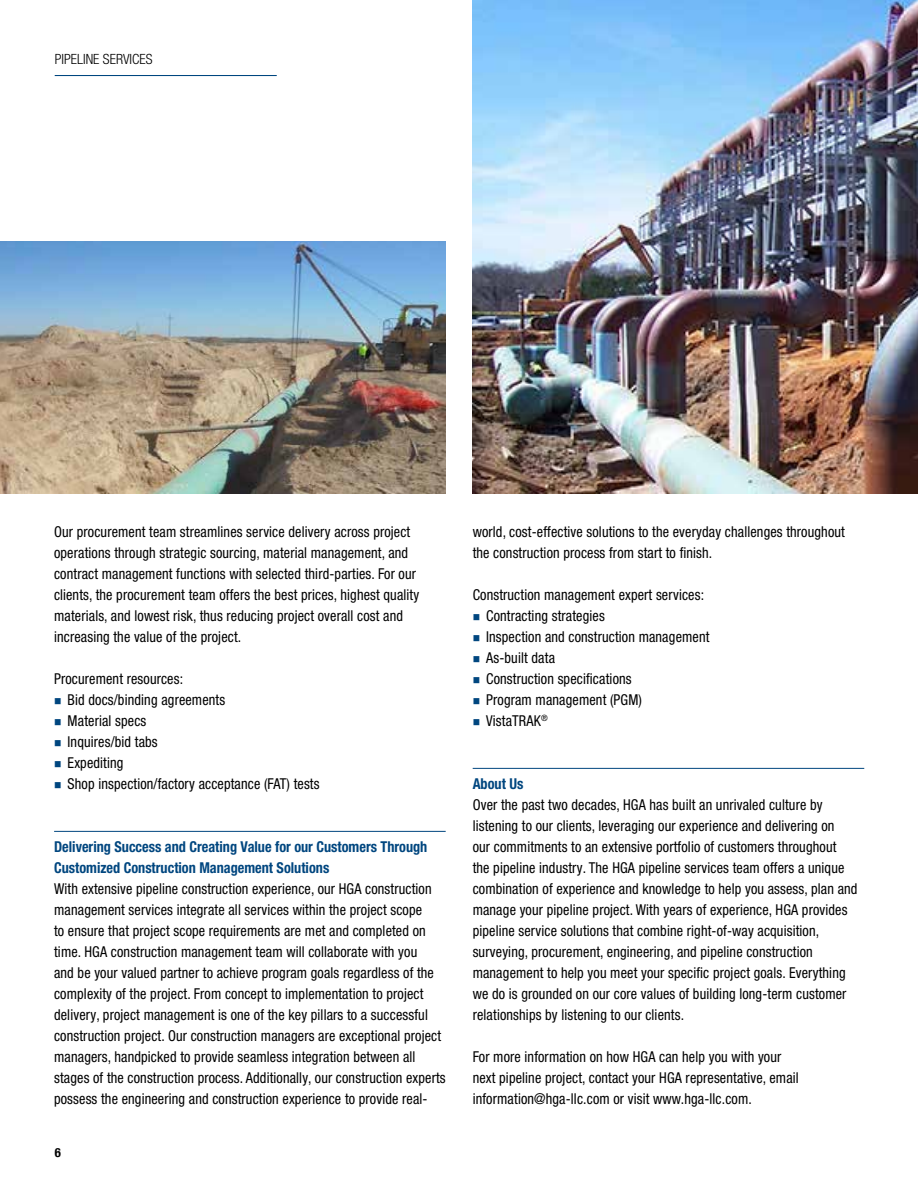
<style>
.page{position:relative;width:918px;height:1188px;background:#fff}
.page>*{position:absolute;margin:0;border:0;box-sizing:border-box;transform-origin:0 0}
.t1{font:condensed 15px/21px "Helvetica Neue LT Pro";letter-spacing:.01em;color:#000;scale:.95 1}
.t2{font:700 condensed 15px/21px "Helvetica Neue LT Pro";color:#00467f;scale:.95 1}
.t3{font:300 condensed 14.1px "Helvetica Neue LT Pro";color:#000}
.t4{font:700 condensed 12.75px "Helvetica Neue";color:#000}
</style>
<div class="page">
<hr style="left:55px;top:75px;width:222px;height:1px;background:#00467f">
<img style="left:473px;top:0;width:445px;height:494px">
<hr style="left:54px;top:831px;width:392px;height:1px;background:#00467f">
<hr style="left:473px;top:768px;width:391px;height:1px;background:#00467f">
<img style="left:0;top:242px;width:446px;height:252px">
<p class="t3" style="left:55px;top:51px;width:99px">PIPELINE SERVICES</p>
<p class="t1" style="left:54px;top:521px;width:386px">Our procurement team streamlines service delivery across project operations through strategic sourcing, material management, and contract management functions with selected third-parties. For our clients, the procurement team offers the best prices, highest quality materials, and lowest risk, thus reducing project overall cost and increasing the value of the project.</p>
<p class="t1" style="left:68px;top:668px;width:267px;text-indent:-14px">Procurement resources:<br>Bid docs/binding agreements<br>Material specs<br>Inquires/bid tabs<br>Expediting<br>Shop inspection/factory acceptance (FAT) tests</p>
<p class="t2" style="left:54px;top:836px;width:394px">Delivering Success and Creating Value for our Customers Through<br>Customized Construction Management Solutions</p>
<p class="t1" style="left:54px;top:878px;width:414px">With extensive pipeline construction experience, our HGA construction management services integrate all services within the project scope<br>to ensure that project scope requirements are met and completed on time. HGA construction management team will collaborate with you<br>and be your valued partner to achieve program goals regardless of the complexity of the project. From concept to implementation to project delivery, project management is one of the key pillars to a successful construction project. Our construction managers are exceptional project managers, handpicked to provide seamless integration between all stages of the construction process. Additionally, our construction experts possess the engineering and construction experience to provide real-</p>
<p class="t4" style="left:55px;top:1142px;width:8px">6</p>
<p class="t1" style="left:473px;top:521px;width:393px">world, cost-effective solutions to the everyday challenges throughout the construction process from start to finish.</p>
<p class="t1" style="left:486px;top:584px;width:237px;text-indent:-14px">Construction management expert services:<br>Contracting strategies<br>Inspection and construction management<br>As-built data<br>Construction specifications<br>Program management (PGM)<br>VistaTRAK<sup>®</sup></p>
<p class="t2" style="left:473px;top:773px;width:55px">About Us</p>
<p class="t1" style="left:473px;top:794px;width:407px">Over the past two decades, HGA has built an unrivaled culture by listening to our clients, leveraging our experience and delivering on<br>our commitments to an extensive portfolio of customers throughout<br>the pipeline industry. The HGA pipeline services team offers a unique combination of experience and knowledge to help you assess, plan and manage your pipeline project. With years of experience, HGA provides pipeline service solutions that combine right-of-way acquisition, surveying, procurement, engineering, and pipeline construction management to help you meet your specific project goals. Everything we do is grounded on our core values of building long-term customer relationships by listening to our clients.</p>
<p class="t1" style="left:473px;top:1046px;width:345px">For more information on how HGA can help you with your next pipeline project, contact your HGA representative, email information@hga-llc.com or visit www.hga-llc.com.</p>
</div>
